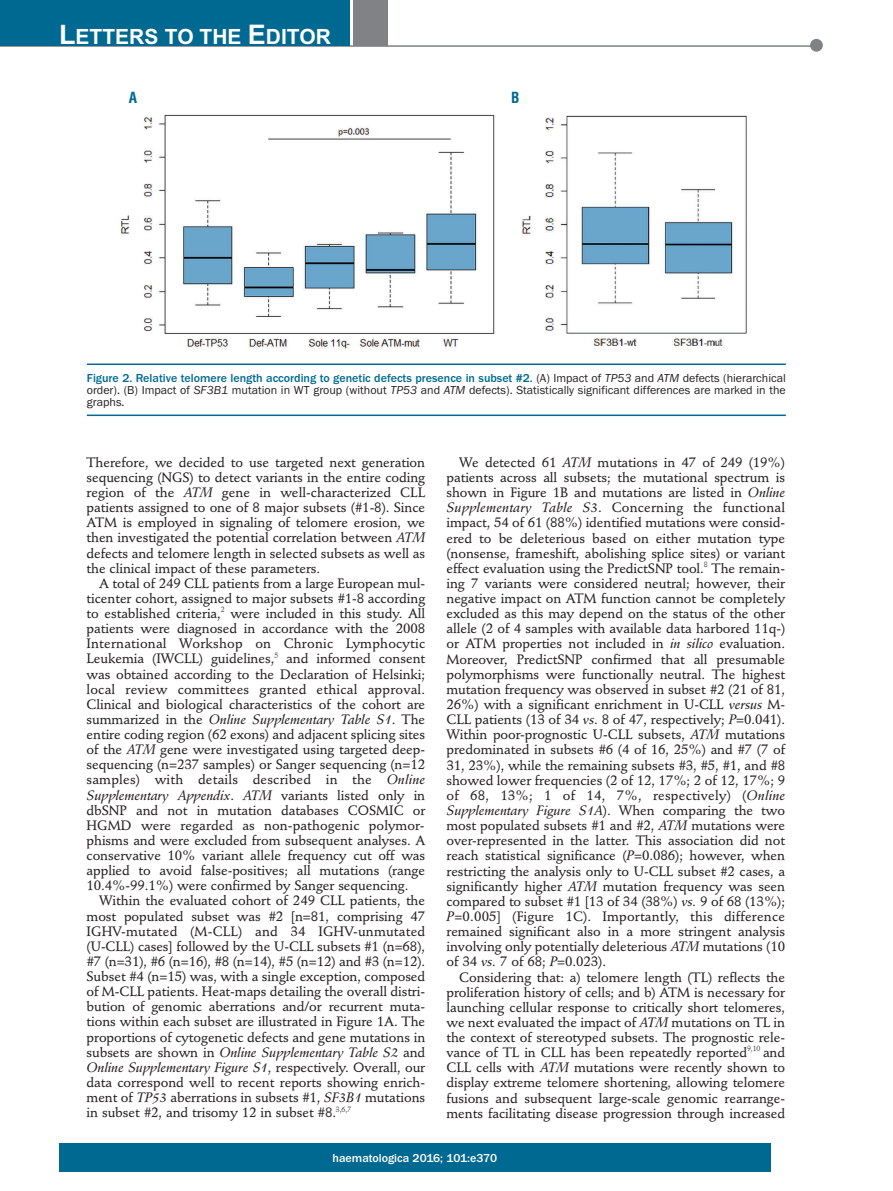
<style>
.page{position:relative;width:893px;height:1191px;background:#fff}
.page>*{position:absolute;margin:0;border:0;box-sizing:border-box;transform-origin:0 0}
.t1{font:700 21px "Arial";color:#fff}
.t2{font:700 condensed 15px "Helvetica";color:#006991}
.t3{font:500 13.5px/15.1px "Stempel Schneidler";letter-spacing:-.005em;color:#231f20;text-align:justify}
.t4{font:italic 13.5px/15.1px "Stempel Schneidler Med";letter-spacing:-.005em;color:#231f20}
.t5{font:12px/12px "Franklin Gothic";color:#231f20;text-align:justify}
.t6{font:500 12px "Franklin Gothic";color:#fff}
.s1{font-size:27px}
.s2{font-weight:500;color:#006991}
.s3{font-style:italic}
.s4{font-family:"Stempel Schneidler Med";font-weight:400;font-style:italic}
.s5{font-family:"Stempel Schneidler";font-weight:500;font-style:normal}
</style>
<div class="page">
<div style="left:59px;top:1143px;width:712px;height:28px;background:#006991"></div>
<hr style="left:0;top:45px;width:820px;height:2px;background:#808285">
<div style="left:810px;top:39px;width:13px;height:13px;background:#808285;border-radius:50%"></div>
<div style="left:354px;top:0;width:34px;height:45px;background:#808285"></div>
<div style="left:0;top:0;width:350px;height:45px;background:#006991"></div>
<img style="left:121px;top:114px;width:626px;height:235px">
<hr style="left:87px;top:363px;width:699px;height:2px;background:#006991">
<hr style="left:87px;top:414px;width:699px;height:2px;background:#006991">
<h1 class="t1" style="left:59px;top:25px;width:273px"><span class="s1">L</span>ETTERS TO THE <span class="s1">E</span>DITOR</h1>
<p class="t2" style="left:129px;top:89px;width:10px">A</p>
<p class="t2" style="left:511px;top:89px;width:10px">B</p>
<p class="t5" style="left:87px;top:372px;width:700px"><span class="s2">Figure 2. Relative telomere length according to genetic defects presence in subset #2.</span> (A) Impact of <span class="s3">TP53</span> and <span class="s3">ATM</span> defects (hierarchical order). (B) Impact of <span class="s3">SF3B1</span> mutation in WT group (without <span class="s3">TP53</span> and <span class="s3">ATM</span> defects). Statistically significant differences are marked in the graphs.</p>
<p class="t3" style="left:87px;top:456px;width:340px">Therefore, we decided to use targeted next generation sequencing (NGS) to detect variants in the entire coding region of the <span class="s4">ATM</span> gene in well-characterized CLL patients assigned to one of 8 major subsets (#1-8). Since ATM is employed in signaling of telomere erosion, we then investigated the potential correlation between <span class="s4">ATM </span>defects and telomere length in selected subsets as well as the clinical impact of these parameters.</p>
<p class="t3" style="left:87px;top:577px;width:340px;text-indent:13px">A total of 249 CLL patients from a large European mul&shy;ticenter cohort, assigned to major subsets #1-8 according to established criteria,<sup>2</sup> were included in this study. All patients were diagnosed in accordance with the 2008<br>International Workshop on Chronic Lymphocytic Leukemia (IWCLL) guidelines,<sup>5</sup> and informed consent was obtained according to the Declaration of Helsinki; local review committees granted ethical approval.<br>Clinical and biological characteristics of the cohort are</p>
<p class="t4" style="left:87px;top:713px;width:340px"><span class="s5">summarized in the</span> Online Supplementary Table S1<span class="s5">. The</span></p>
<p class="t3" style="left:87px;top:728px;width:340px">entire coding region (62 exons) and adjacent splicing sites of the <span class="s4">ATM</span> gene were investigated using targeted deep&shy;sequencing (n=237 samples) or Sanger sequencing (n=12 samples) with details described in the <span class="s4">Online</span></p>
<p class="t4" style="left:87px;top:788px;width:340px">Supplementary Appendix<span class="s5">.</span> ATM <span class="s5">variants listed only in</span></p>
<p class="t3" style="left:87px;top:804px;width:340px">dbSNP and not in mutation databases COSMIC or HGMD were regarded as non-pathogenic polymor&shy;phisms and were excluded from subsequent analyses. A conservative 10% variant allele frequency cut off was applied to avoid false-positives; all mutations (range 10.4%-99.1%) were confirmed by Sanger sequencing.</p>
<p class="t3" style="left:87px;top:894px;width:340px;text-indent:13px">Within the evaluated cohort of 249 CLL patients, the most populated subset was #2 [n=81, comprising 47<br>IGHV-mutated (M-CLL) and 34 IGHV-unmutated (U-CLL) cases] followed by the U-CLL subsets #1 (n=68), #7 (n=31), #6 (n=16), #8 (n=14), #5 (n=12) and #3 (n=12).<br>Subset #4 (n=15) was, with a single exception, composed of M-CLL patients. Heat-maps detailing the overall distri&shy;bution of genomic aberrations and/or recurrent muta&shy;tions within each subset are illustrated in Figure 1A. The proportions of cytogenetic defects and gene mutations in</p>
<p class="t4" style="left:87px;top:1045px;width:340px"><span class="s5">subsets are shown in</span> Online Supplementary Table S2 <span class="s5">and<br></span>Online Supplementary Figure S1<span class="s5">, respectively. Overall, our</span></p>
<p class="t3" style="left:87px;top:1076px;width:340px">data correspond well to recent reports showing enrich&shy;ment of <span class="s4">TP53</span> aberrations in subsets #1, <span class="s4">SF3B1</span> mutations in subset #2, and trisomy 12 in subset #8.<sup>3,6,7</sup></p>
<p class="t3" style="left:446px;top:456px;width:340px;text-indent:13px">We detected 61 <span class="s4">ATM</span> mutations in 47 of 249 (19%) patients across all subsets; the mutational spectrum is shown in Figure 1B and mutations are listed in <span class="s4">Online Supplementary Table S3</span>. Concerning the functional impact, 54 of 61 (88%) identified mutations were consid&shy;ered to be deleterious based on either mutation type (nonsense, frameshift, abolishing splice sites) or variant effect evaluation using the PredictSNP tool.<sup>8</sup> The remain&shy;ing 7 variants were considered neutral; however, their negative impact on ATM function cannot be completely excluded as this may depend on the status of the other allele (2 of 4 samples with available data harbored 11q-) or ATM properties not included in <span class="s4">in silico</span> evaluation.<br>Moreover, PredictSNP confirmed that all presumable polymorphisms were functionally neutral. The highest mutation frequency was observed in subset #2 (21 of 81, 26%) with a significant enrichment in U-CLL <span class="s4">versus</span> M-CLL patients (13 of 34 <span class="s4">vs</span>. 8 of 47, respectively; <span class="s4">P</span>=0.041).<br>Within poor-prognostic U-CLL subsets, <span class="s4">ATM</span> mutations predominated in subsets #6 (4 of 16, 25%) and #7 (7 of 31, 23%), while the remaining subsets #3, #5, #1, and #8 showed lower frequencies (2 of 12, 17%; 2 of 12, 17%; 9 of 68, 13%; 1 of 14, 7%, respectively) (<span class="s4">Online</span></p>
<p class="t4" style="left:446px;top:804px;width:340px">Supplementary Figure S1A<span class="s5">). When comparing the two</span></p>
<p class="t3" style="left:446px;top:819px;width:340px">most populated subsets #1 and #2, <span class="s4">ATM</span> mutations were over-represented in the latter. This association did not reach statistical significance (<span class="s4">P</span>=0.086); however, when restricting the analysis only to U-CLL subset #2 cases, a significantly higher <span class="s4">ATM</span> mutation frequency was seen compared to subset #1 [13 of 34 (38%) <span class="s4">vs.</span> 9 of 68 (13%); <span class="s4">P</span>=0.005] (Figure 1C). Importantly, this difference remained significant also in a more stringent analysis involving only potentially deleterious <span class="s4">ATM</span> mutations (10 of 34 <span class="s4">vs.</span> 7 of 68; <span class="s4">P</span>=0.023).</p>
<p class="t3" style="left:446px;top:970px;width:340px;text-indent:13px">Considering that: a) telomere length (TL) reflects the proliferation history of cells; and b) ATM is necessary for launching cellular response to critically short telomeres, we next evaluated the impact of <span class="s4">ATM</span> mutations on TL in the context of stereotyped subsets. The prognostic rele&shy;vance of TL in CLL has been repeatedly reported<sup>9,10</sup> and CLL cells with <span class="s4">ATM</span> mutations were recently shown to display extreme telomere shortening, allowing telomere fusions and subsequent large-scale genomic rearrange&shy;ments facilitating disease progression through increased</p>
<p class="t6" style="left:333px;top:1150px;width:166px">haematologica 2016; 101:e370</p>
</div>
